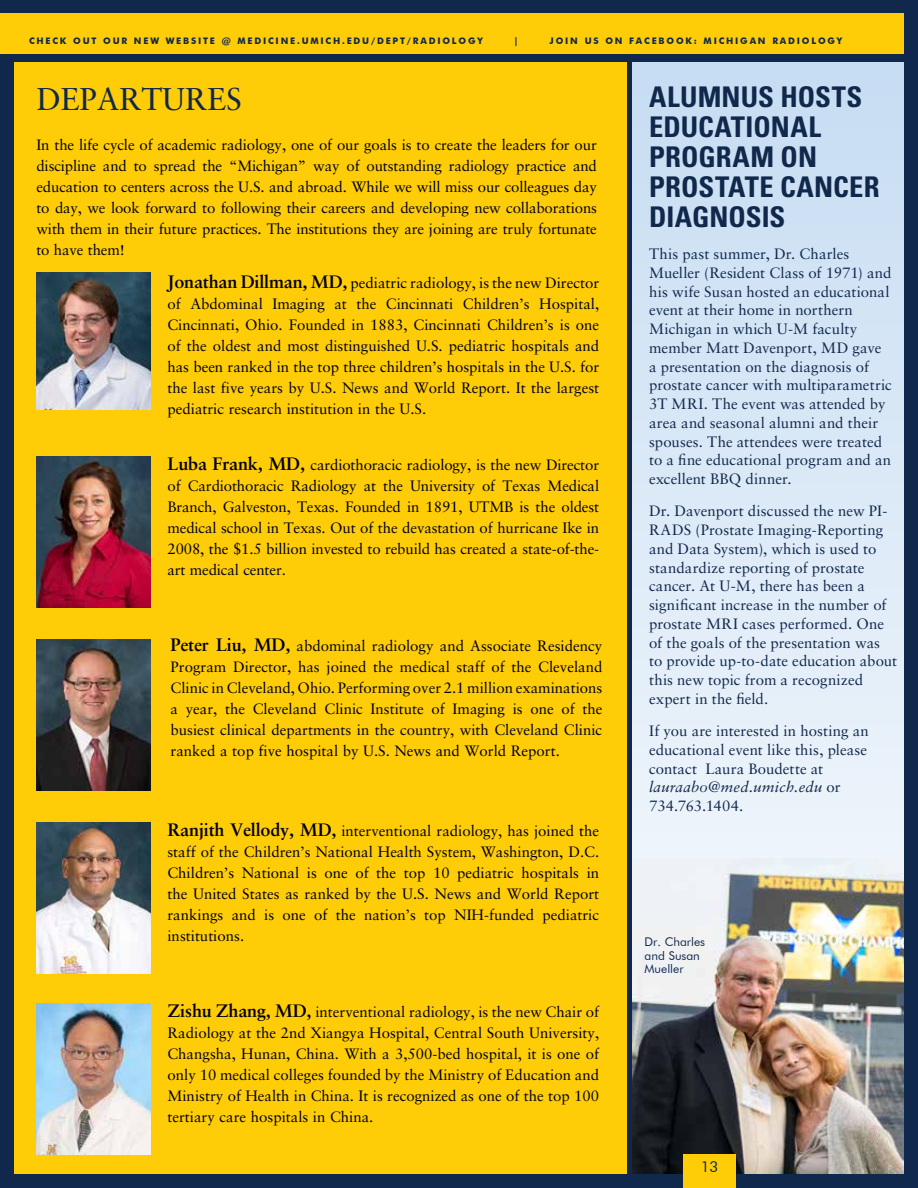
<style>
.page{position:relative;width:918px;height:1188px;background:#fff}
.page>*{position:absolute;margin:0;border:0;box-sizing:border-box;transform-origin:0 0}
.t1{font:31.5px "Sabon LT Std";letter-spacing:-.01em;color:#10284b}
.t2{font:700 condensed 28.5px/30px "Univers LT Std";color:#10284b}
.t3{font:15px/21px "Sabon LT Std";color:#000;text-align:justify}
.t4{font:15px/18.8px "Sabon LT Std";letter-spacing:.005em;color:#10284b}
.t5{font:15px "Futura BT";color:#10284b}
.t6{font:12px/13.5px "Futura BT";color:#10284b}
.t7{font:700 9px "Futura BT";letter-spacing:.2em;color:#10284b}
.s1{font-weight:700;font-size:18px}
.s2{font-style:italic}
</style>
<div class="page">
<svg style="left:632px;top:62px;width:272px;height:796px"></svg>
<div style="left:5px;top:62px;width:622px;height:1125px;background:#ffcc08"></div>
<img style="left:36px;top:273px;width:115px;height:136px">
<img style="left:36px;top:457px;width:115px;height:151px">
<img style="left:36px;top:639px;width:115px;height:152px">
<img style="left:36px;top:822px;width:115px;height:151px">
<img style="left:36px;top:1003px;width:115px;height:151px">
<div style="left:0;top:54px;width:905px;height:8px;background:#10284b"></div>
<img style="left:632px;top:858px;width:272px;height:316px">
<div style="left:627px;top:62px;width:5px;height:1119px;background:#10284b"></div>
<div style="left:0;top:0;width:14px;height:1188px;background:#10284b"></div>
<div style="left:0;top:0;width:918px;height:54px;background:#ffcc08"></div>
<div style="left:0;top:0;width:918px;height:14px;background:#10284b"></div>
<div style="left:0;top:1174px;width:918px;height:14px;background:#10284b"></div>
<div style="left:904px;top:0;width:14px;height:1188px;background:#10284b"></div>
<div style="left:683px;top:1154px;width:53px;height:34px;background:#ffcc08"></div>
<p class="t7" style="left:29px;top:35px;width:455px">CHECK OUT OUR NEW WEBSITE @ MEDICINE.UMICH.EDU/DEPT/RADIOLOGY</p>
<p class="t7" style="left:514px;top:35px;width:6px">|</p>
<p class="t7" style="left:550px;top:35px;width:294px">JOIN US ON FACEBOOK: MICHIGAN RADIOLOGY</p>
<h1 class="t1" style="left:36px;top:80px;width:207px">DEPARTURES</h1>
<p class="t3" style="left:36px;top:134px;width:562px">In the life cycle of academic radiology, one of our goals is to create the leaders for our discipline and to spread the “Michigan” way of outstanding radiology practice and education to centers across the U.S. and abroad. While we will miss our colleagues day to day, we look forward to following their careers and developing new collaborations with them in their future practices. The institutions they are joining are truly fortunate to have them!</p>
<p class="t3" style="left:167px;top:272px;width:433px"><span class="s1">Jonathan Dillman, MD,</span> pediatric radiology, is the new Director of Abdominal Imaging at the Cincinnati Children’s Hospital, Cincinnati, Ohio. Founded in 1883, Cincinnati Children’s is one of the oldest and most distinguished U.S. pediatric hospitals and has been ranked in the top three children’s hospitals in the U.S. for the last five years by U.S. News and World Report. It the largest pediatric research institution in the U.S.</p>
<p class="t3" style="left:167px;top:454px;width:433px"><span class="s1">Luba Frank, MD,</span> cardiothoracic radiology, is the new Director of Cardiothoracic Radiology at the University of Texas Medical Branch, Galveston, Texas. Founded in 1891, UTMB is the oldest medical school in Texas. Out of the devastation of hurricane Ike in 2008, the $1.5 billion invested to rebuild has created a state-of-the&shy;art medical center.</p>
<p class="t3" style="left:171px;top:635px;width:433px"><span class="s1">Peter Liu, MD,</span> abdominal radiology and Associate Residency Program Director, has joined the medical staff of the Cleveland Clinic in Cleveland, Ohio. Performing over 2.1 million examinations a year, the Cleveland Clinic Institute of Imaging is one of the busiest clinical departments in the country, with Cleveland Clinic ranked a top five hospital by U.S. News and World Report.</p>
<p class="t3" style="left:167px;top:820px;width:433px"><span class="s1">Ranjith Vellody, MD,</span> interventional radiology, has joined the staff of the Children’s National Health System, Washington, D.C.<br>Children’s National is one of the top 10 pediatric hospitals in the United States as ranked by the U.S. News and World Report rankings and is one of the nation’s top NIH-funded pediatric institutions.</p>
<p class="t3" style="left:167px;top:1001px;width:433px"><span class="s1">Zishu Zhang, MD,</span> interventional radiology, is the new Chair of Radiology at the 2nd Xiangya Hospital, Central South University, Changsha, Hunan, China. With a 3,500-bed hospital, it is one of only 10 medical colleges founded by the Ministry of Education and Ministry of Health in China. It is recognized as one of the top 100 tertiary care hospitals in China.</p>
<h2 class="t2" style="left:649px;top:82px;width:232px">ALUMNUS HOSTS<br>EDUCATIONAL<br>PROGRAM ON<br>PROSTATE CANCER<br>DIAGNOSIS</h2>
<p class="t4" style="left:649px;top:244px;width:244px">This past summer, Dr. Charles<br>Mueller (Resident Class of 1971) and his wife Susan hosted an educational event at their home in northern<br>Michigan in which U-M faculty member Matt Davenport, MD gave a presentation on the diagnosis of prostate cancer with multiparametric<br>3T MRI. The event was attended by area and seasonal alumni and their spouses. The attendees were treated to a fine educational program and an excellent BBQ dinner.</p>
<p class="t4" style="left:649px;top:502px;width:250px">Dr. Davenport discussed the new PI-RADS (Prostate Imaging-Reporting and Data System), which is used to standardize reporting of prostate cancer. At U-M, there has been a significant increase in the number of prostate MRI cases performed. One of the goals of the presentation was<br>to provide up-to-date education about this new topic from a recognized expert in the field.</p>
<p class="t4" style="left:649px;top:721px;width:221px">If you are interested in hosting an educational event like this, please contact Laura Boudette at <span class="s2">lauraabo@med.umich.edu</span> or<br>734.763.1404.</p>
<p class="t6" style="left:645px;top:935px;width:62px">Dr. Charles and Susan<br>Mueller</p>
<p class="t5" style="left:701px;top:1158px;width:19px">13</p>
</div>
